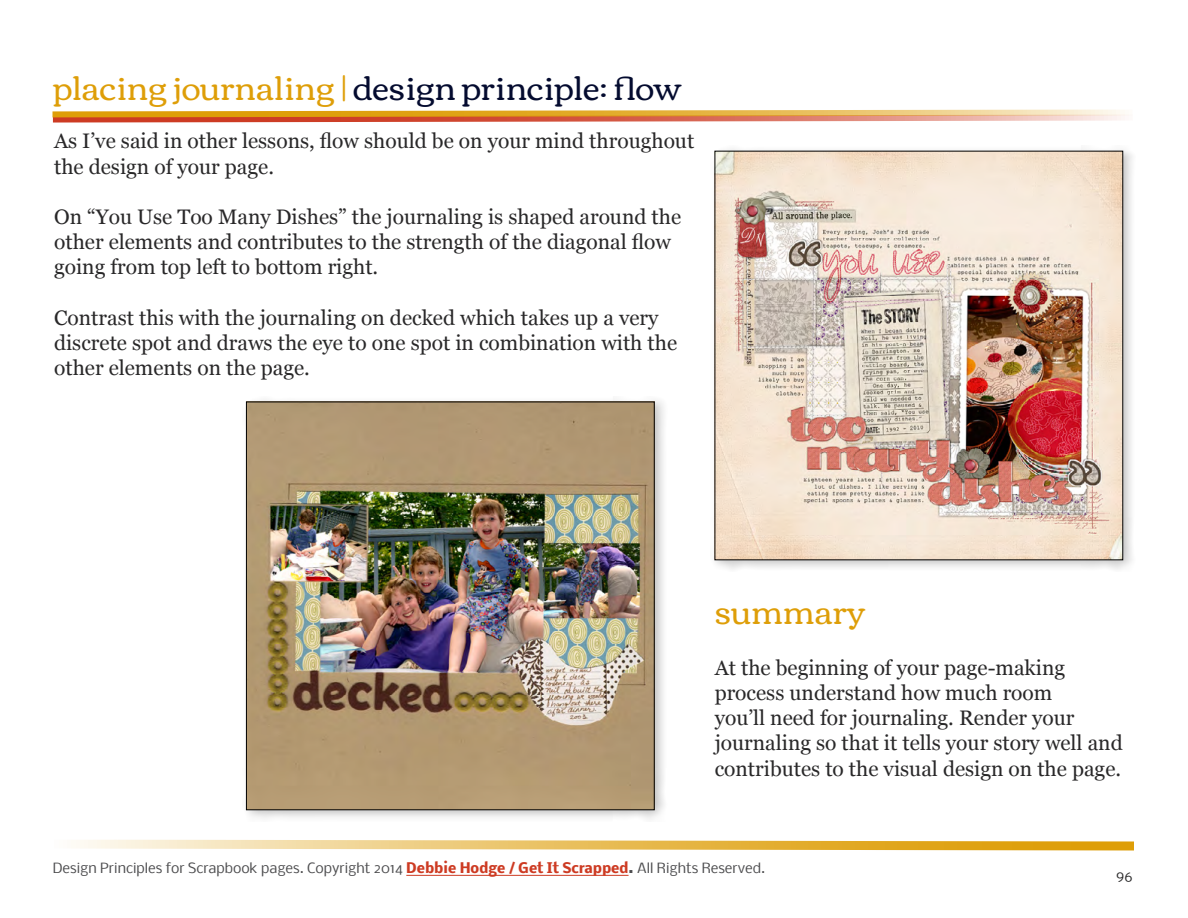
<style>
.page{position:relative;width:1188px;height:918px;background:#fff}
.page>*{position:absolute;margin:0;border:0;box-sizing:border-box;transform-origin:0 0}
.t1{font:33px "Corben";color:#040b2f}
.t2{font:33px "Corben";color:#de9e08}
.t3{font:21px/25.2px "Georgia";color:#292829}
.t4{font:13.5px "Nobile";color:#4d4d4f}
.t5{font:13.5px "Nobile";color:#292829}
.s1{color:#de9e08}
.s2{font-weight:700;color:#cd3b23}
.s3{font-weight:700}
</style>
<div class="page">
<svg style="left:52px;top:109px;width:1077px;height:14px"></svg>
<div style="left:711px;top:146px;width:425px;height:426px;background:#000;opacity:.23"></div>
<img style="left:717px;top:153px;width:404px;height:405px">
<div style="left:242px;top:397px;width:426px;height:425px;background:#000;opacity:.23"></div>
<img style="left:248px;top:404px;width:404px;height:404px">
<hr style="left:406px;top:875px;width:223px;height:1px;background:#cd3b23">
<svg style="left:76px;top:840px;width:1058px;height:11px;background:#edcc7e"></svg>
<h1 class="t1" style="left:53px;top:64px;width:630px"><span class="s1">placing journaling |</span> design principle: flow</h1>
<p class="t3" style="left:54px;top:129px;width:642px">As I’ve said in other lessons, flow should be on your mind throughout the design of your page.</p>
<p class="t3" style="left:54px;top:205px;width:629px">On “You Use Too Many Dishes” the journaling is shaped around the other elements and contributes to the strength of the diagonal flow going from top left to bottom right.</p>
<p class="t3" style="left:54px;top:305px;width:625px">Contrast this with the journaling on decked which takes up a very discrete spot and draws the eye to one spot in combination with the other elements on the page.</p>
<h1 class="t2" style="left:715px;top:589px;width:152px">summary</h1>
<p class="t3" style="left:715px;top:655px;width:410px">At the beginning of your page-making process understand how much room<br>you’ll need for journaling. Render your journaling so that it tells your story well and contributes to the visual design on the page.</p>
<p class="t4" style="left:53px;top:858px;width:714px">Design Principles for Scrapbook pages. Copyright 2014 <span class="s2">Debbie Hodge / Get It Scrapped</span><span class="s3">.</span> All Rights Reserved.</p>
<p class="t5" style="left:1116px;top:865px;width:18px">96</p>
</div>
